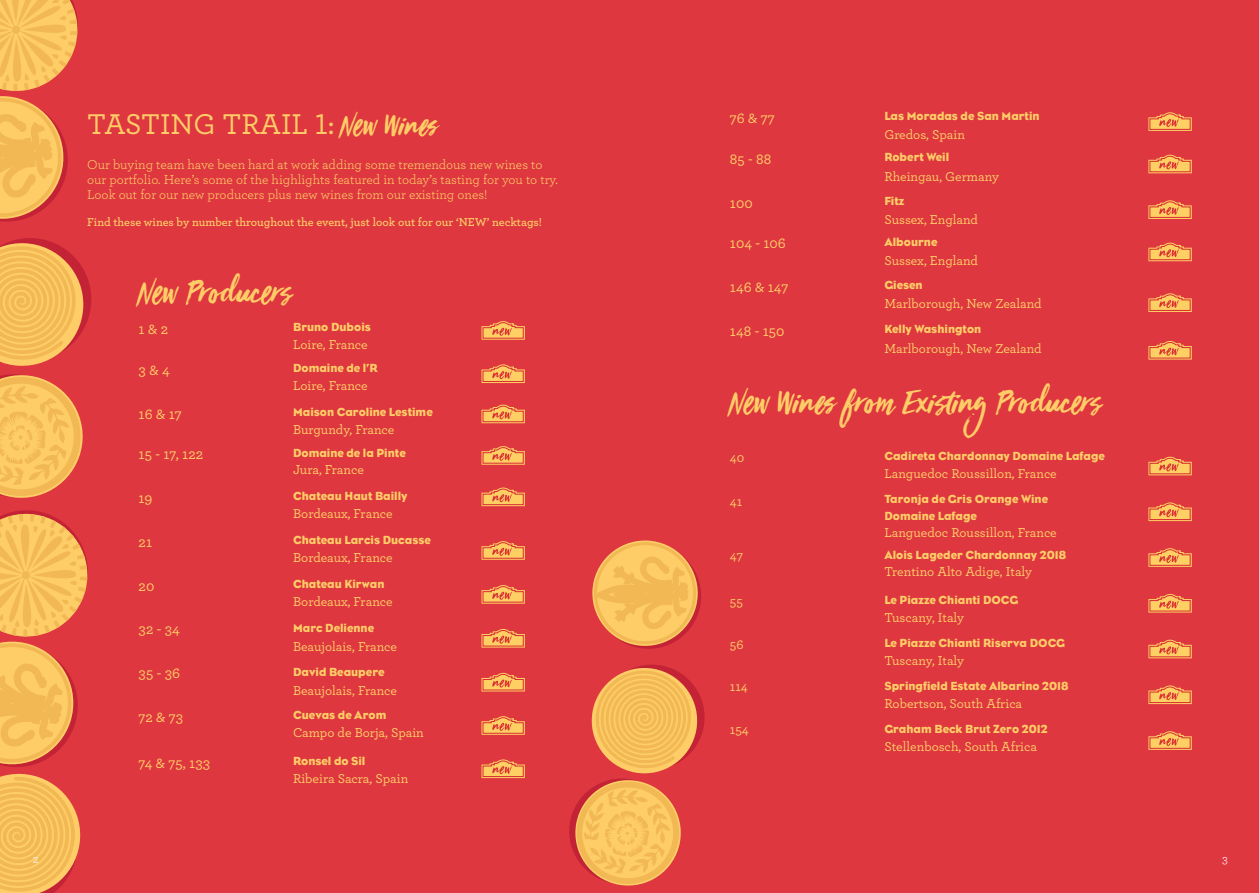
<style>
.page{position:relative;width:1259px;height:893px;background:#de373f}
.page>*{position:absolute;margin:0;border:0;box-sizing:border-box;transform-origin:0 0}
.t1{font:37.5px "Viva Beautiful Pro";color:#fecd67}
.t2{font:500 30px "Archer";color:#fecd67}
.t3{font:500 15px "Archer";color:#fecd67}
.t4{font:500 13.5px "Archer";color:#fecd67}
.t5{font:13.5px/15px "Archer";color:#fecd67}
.t6{font:12px/16.5px "Eagle";color:#fecd67}
.t7{font:600 12px "Archer";color:#fecd67}
.t8{font:12px "Archer";color:#fff}
.s1{font-family:"Viva Beautiful Pro";font-weight:400;font-size:34.5px}
</style>
<div class="page">
<svg style="left:0;top:510px;width:88px;height:383px"></svg>
<svg style="left:0;top:374px;width:83px;height:124px"></svg>
<svg style="left:0;top:238px;width:91px;height:128px"></svg>
<svg style="left:0;top:0;width:78px;height:222px"></svg>
<svg style="left:569px;top:540px;width:136px;height:346px"></svg>
<svg style="left:481px;top:321px;width:44px;height:19px"></svg>
<svg style="left:481px;top:404px;width:44px;height:20px"></svg>
<svg style="left:481px;top:364px;width:44px;height:19px"></svg>
<svg style="left:481px;top:446px;width:44px;height:19px"></svg>
<svg style="left:481px;top:541px;width:44px;height:19px"></svg>
<svg style="left:481px;top:585px;width:44px;height:19px"></svg>
<svg style="left:481px;top:487px;width:44px;height:20px"></svg>
<svg style="left:481px;top:629px;width:44px;height:19px"></svg>
<svg style="left:481px;top:716px;width:44px;height:19px"></svg>
<svg style="left:481px;top:672px;width:44px;height:20px"></svg>
<svg style="left:481px;top:759px;width:44px;height:20px"></svg>
<svg style="left:1148px;top:112px;width:44px;height:19px"></svg>
<svg style="left:1148px;top:200px;width:44px;height:19px"></svg>
<svg style="left:1148px;top:154px;width:44px;height:20px"></svg>
<svg style="left:1148px;top:242px;width:44px;height:20px"></svg>
<svg style="left:1148px;top:341px;width:44px;height:19px"></svg>
<svg style="left:1148px;top:456px;width:44px;height:20px"></svg>
<svg style="left:1148px;top:293px;width:44px;height:19px"></svg>
<svg style="left:1148px;top:502px;width:44px;height:20px"></svg>
<svg style="left:1148px;top:594px;width:44px;height:19px"></svg>
<svg style="left:1148px;top:548px;width:44px;height:19px"></svg>
<svg style="left:1148px;top:639px;width:44px;height:20px"></svg>
<svg style="left:1148px;top:685px;width:44px;height:20px"></svg>
<svg style="left:1148px;top:731px;width:44px;height:19px"></svg>
<h2 class="t2" style="left:87px;top:103px;width:356px">TASTING TRAIL 1: <span class="s1">New Wines</span></h2>
<p class="t5" style="left:87px;top:156px;width:472px">Our buying team have been hard at work adding some tremendous new wines to our portfolio. Here’s some of the highlights featured in today’s tasting for you to try.<br>Look out for our new producers plus new wines from our existing ones!</p>
<p class="t7" style="left:87px;top:213px;width:456px">Find these wines by number throughout the event, just look out for our ‘NEW’ necktags!</p>
<h1 class="t1" style="left:139px;top:267px;width:155px">New Producers</h1>
<p class="t3" style="left:139px;top:318px;width:31px">1 &amp; 2</p>
<p class="t6" style="left:293px;top:319px;width:79px">Bruno Dubois</p>
<p class="t4" style="left:293px;top:335px;width:76px">Loire, France</p>
<p class="t3" style="left:139px;top:359px;width:33px">3 &amp; 4</p>
<p class="t6" style="left:293px;top:360px;width:86px">Domaine de l’R</p>
<p class="t4" style="left:293px;top:376px;width:76px">Loire, France</p>
<p class="t3" style="left:139px;top:403px;width:45px">16 &amp; 17</p>
<p class="t6" style="left:293px;top:404px;width:141px">Maison Caroline Lestime</p>
<p class="t4" style="left:293px;top:420px;width:103px">Burgundy, France</p>
<p class="t3" style="left:139px;top:443px;width:66px">15 - 17, 122</p>
<p class="t6" style="left:293px;top:444px;width:114px">Domaine de la Pinte</p>
<p class="t4" style="left:293px;top:460px;width:72px">Jura, France</p>
<p class="t3" style="left:139px;top:487px;width:15px">19</p>
<p class="t6" style="left:293px;top:488px;width:116px">Chateau Haut Bailly</p>
<p class="t4" style="left:293px;top:503px;width:101px">Bordeaux, France</p>
<p class="t3" style="left:139px;top:531px;width:15px">21</p>
<p class="t6" style="left:293px;top:532px;width:139px">Chateau Larcis Ducasse</p>
<p class="t4" style="left:293px;top:548px;width:101px">Bordeaux, France</p>
<p class="t3" style="left:139px;top:575px;width:17px">20</p>
<p class="t6" style="left:293px;top:576px;width:93px">Chateau Kirwan</p>
<p class="t4" style="left:293px;top:592px;width:101px">Bordeaux, France</p>
<p class="t3" style="left:139px;top:619px;width:43px">32 - 34</p>
<p class="t6" style="left:293px;top:619px;width:83px">Marc Delienne</p>
<p class="t4" style="left:293px;top:637px;width:105px">Beaujolais, France</p>
<p class="t3" style="left:139px;top:662px;width:43px">35 - 36</p>
<p class="t6" style="left:293px;top:663px;width:93px">David Beaupere</p>
<p class="t4" style="left:293px;top:681px;width:105px">Beaujolais, France</p>
<p class="t3" style="left:139px;top:706px;width:46px">72 &amp; 73</p>
<p class="t6" style="left:293px;top:707px;width:95px">Cuevas de Arom</p>
<p class="t4" style="left:293px;top:723px;width:132px">Campo de Borja, Spain</p>
<p class="t3" style="left:139px;top:752px;width:73px">74 &amp; 75, 133</p>
<p class="t6" style="left:293px;top:752px;width:74px">Ronsel do Sil</p>
<p class="t4" style="left:293px;top:768px;width:117px">Ribeira Sacra, Spain</p>
<p class="t3" style="left:730px;top:107px;width:47px">76 &amp; 77</p>
<p class="t6" style="left:884px;top:108px;width:157px">Las Moradas de San Martin</p>
<p class="t4" style="left:884px;top:125px;width:82px">Gredos, Spain</p>
<p class="t3" style="left:730px;top:148px;width:43px">85 - 88</p>
<p class="t6" style="left:884px;top:149px;width:66px">Robert Weil</p>
<p class="t4" style="left:884px;top:166px;width:116px">Rheingau, Germany</p>
<p class="t3" style="left:730px;top:192px;width:24px">100</p>
<p class="t6" style="left:884px;top:193px;width:21px">Fitz</p>
<p class="t4" style="left:884px;top:210px;width:95px">Sussex, England</p>
<p class="t3" style="left:730px;top:233px;width:57px">104 - 106</p>
<p class="t6" style="left:884px;top:233px;width:55px">Albourne</p>
<p class="t4" style="left:884px;top:251px;width:95px">Sussex, England</p>
<p class="t3" style="left:730px;top:276px;width:60px">146 &amp; 147</p>
<p class="t6" style="left:884px;top:277px;width:40px">Giesen</p>
<p class="t4" style="left:884px;top:294px;width:159px">Marlborough, New Zealand</p>
<p class="t3" style="left:730px;top:320px;width:56px">148 - 150</p>
<p class="t6" style="left:884px;top:321px;width:98px">Kelly Washington</p>
<p class="t4" style="left:884px;top:338px;width:159px">Marlborough, New Zealand</p>
<h1 class="t1" style="left:730px;top:377px;width:373px">New Wines from Existing Producers</h1>
<p class="t4" style="left:730px;top:447px;width:16px">40</p>
<p class="t6" style="left:884px;top:448px;width:222px">Cadireta Chardonnay Domaine Lafage</p>
<p class="t4" style="left:884px;top:464px;width:174px">Languedoc Roussillon, France</p>
<p class="t4" style="left:730px;top:491px;width:14px">41</p>
<p class="t6" style="left:884px;top:491px;width:165px">Taronja de Gris Orange Wine<br>Domaine Lafage</p>
<p class="t4" style="left:884px;top:523px;width:174px">Languedoc Roussillon, France</p>
<p class="t4" style="left:730px;top:546px;width:15px">47</p>
<p class="t6" style="left:884px;top:546px;width:183px">Alois Lageder Chardonnay 2018</p>
<p class="t4" style="left:884px;top:562px;width:149px">Trentino Alto Adige, Italy</p>
<p class="t4" style="left:730px;top:591px;width:15px">55</p>
<p class="t6" style="left:884px;top:592px;width:136px">Le Piazze Chianti DOCG</p>
<p class="t4" style="left:884px;top:608px;width:81px">Tuscany, Italy</p>
<p class="t4" style="left:730px;top:634px;width:15px">56</p>
<p class="t6" style="left:884px;top:635px;width:182px">Le Piazze Chianti Riserva DOCG</p>
<p class="t4" style="left:884px;top:651px;width:81px">Tuscany, Italy</p>
<p class="t4" style="left:730px;top:677px;width:19px">114</p>
<p class="t6" style="left:884px;top:678px;width:186px">Springfield Estate Albarino 2018</p>
<p class="t4" style="left:884px;top:693px;width:139px">Robertson, South Africa</p>
<p class="t4" style="left:730px;top:720px;width:21px">154</p>
<p class="t6" style="left:884px;top:721px;width:165px">Graham Beck Brut Zero 2012</p>
<p class="t4" style="left:884px;top:736px;width:154px">Stellenbosch, South Africa</p>
<p class="t8" style="left:33px;top:851px;width:7px">2</p>
<p class="t8" style="left:1222px;top:851px;width:7px">3</p>
</div>
